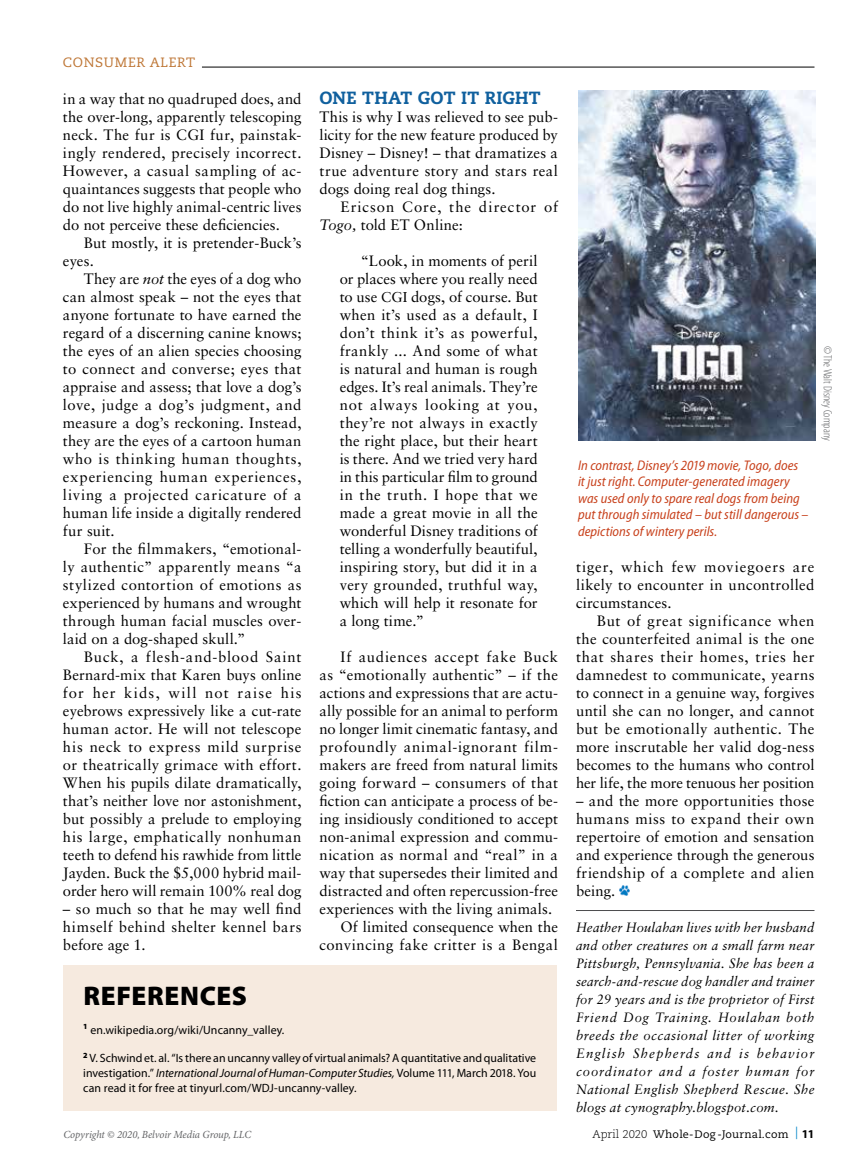
<style>
.page{position:relative;width:864px;height:1175px;background:#fff}
.page>*{position:absolute;margin:0;border:0;box-sizing:border-box;transform-origin:0 0}
.t1{font:900 27px "Myriad Pro";letter-spacing:.025em;color:#000}
.t2{font:800 17.7px "Caecilia LT Std";letter-spacing:.015em;color:#10609e}
.t3{font:15px/18px "Sabon LT Std";letter-spacing:.015em;color:#000;text-align:justify}
.t4{font:15px/18px "Sabon LT Std";letter-spacing:.055em;color:#000}
.t5{font:15px "Sabon LT Std";letter-spacing:.035em;color:#000}
.t6{font:15px "Sabon LT Std";letter-spacing:.05em;color:#000}
.t7{font:italic semi-condensed 14.1px/16.5px "Myriad Pro";letter-spacing:.005em;color:#c8411c}
.t8{font:italic 13.5px/18px "Sabon LT Std";letter-spacing:.015em;color:#000;text-align:justify}
.t9{font:13.5px "Caecilia LT Std";letter-spacing:.05em;color:#be7635}
.t10{font:12px/15px "Myriad Pro";letter-spacing:.005em;color:#000;text-align:justify}
.t11{font:300 condensed 12px "Myriad Pro";color:#636466}
.t12{font:italic 10.8px "Minion Pro";letter-spacing:-.01em;color:#636466}
.t13{font:10.8px "Caecilia LT Std";color:#000}
.s1{font-style:italic}
.s2{font-size:14.25px}
.s3{font-weight:300;font-size:11.25px}
.s4{font-family:"Minion Pro";font-size:12.45px;color:#0085c8}
.s5{font-family:"Myriad Pro";font-weight:700;font-size:12px}
</style>
<div class="page">
<div style="left:63px;top:964px;width:494px;height:146px;background:#f6eadf"></div>
<hr style="left:576px;top:910px;width:239px;height:1px;background:#4d4d4f">
<svg style="left:620px;top:885px;width:10px;height:10px"></svg>
<hr style="left:202px;top:67px;width:613px;height:1px;background:#000">
<img style="left:578px;top:90px;width:237px;height:351px">
<p class="t9" style="left:63px;top:55px;width:133px">consumer alert</p>
<p class="t2" style="left:319px;top:86px;width:223px">ONE THAT GOT IT RIGHT</p>
<p class="t3" style="left:319px;top:107px;width:240px">This is why I was relieved to see pub&shy;licity for the new feature produced by Disney – Disney! – that dramatizes a true adventure story and stars real dogs doing real dog things.</p>
<p class="t4" style="left:319px;top:197px;width:240px;text-indent:21px">Ericson Core, the director of<br><span class="s1">Togo,</span> told ET Online:</p>
<p class="t3" style="left:340px;top:251px;width:200px;text-indent:21px">“Look, in moments of peril or places where you really need to use <span class="s2">CGI</span> dogs, of course. But when it’s used as a default, I don’t think it’s as powerful, frankly ... And some of what is natural and human is rough edges. It’s real animals. They’re not always looking at you, they’re not always in exactly the right place, but their heart is there. And we tried very hard in this particular film to ground in the truth. I hope that we made a great movie in all the wonderful Disney traditions of telling a wonderfully beautiful, inspiring story, but did it in a very grounded, truthful way, which will help it resonate for a long time.”</p>
<p class="t4" style="left:340px;top:647px;width:219px">If audiences accept fake Buck</p>
<p class="t3" style="left:320px;top:665px;width:240px">as “emotionally authentic” – if the</p>
<p class="t3" style="left:320px;top:683px;width:240px">actions and expressions that are actu-</p>
<p class="t3" style="left:319px;top:701px;width:240px">ally possible for an animal to perform</p>
<p class="t3" style="left:319px;top:719px;width:240px">no longer limit cinematic fantasy, and</p>
<p class="t6" style="left:319px;top:737px;width:240px">profoundly animal-ignorant film-</p>
<p class="t3" style="left:319px;top:755px;width:240px">makers are freed from natural limits</p>
<p class="t3" style="left:319px;top:773px;width:240px">going forward – consumers of that</p>
<p class="t3" style="left:319px;top:791px;width:240px">fiction can anticipate a process of be-</p>
<p class="t3" style="left:319px;top:809px;width:240px">ing insidiously conditioned to accept</p>
<p class="t3" style="left:319px;top:827px;width:240px">non-animal expression and commu-</p>
<p class="t5" style="left:319px;top:845px;width:240px">nication as normal and “real” in a</p>
<p class="t3" style="left:319px;top:863px;width:240px">way that supersedes their limited and</p>
<p class="t3" style="left:319px;top:881px;width:240px">distracted and often repercussion-free</p>
<p class="t3" style="left:319px;top:899px;width:234px">experiences with the living animals.</p>
<p class="t3" style="left:340px;top:917px;width:219px">Of limited consequence when the</p>
<p class="t5" style="left:319px;top:935px;width:240px">convincing fake critter is a Bengal</p>
<p class="t3" style="left:63px;top:89px;width:240px">in a way that no quadruped does, and the over-long, apparently telescoping neck. The fur is CGI fur, painstak&shy;ingly rendered, precisely incorrect.<br>However, a casual sampling of ac&shy;quaintances suggests that people who do not live highly animal-centric lives do not perceive these deficiencies.</p>
<p class="t3" style="left:63px;top:233px;width:240px;text-indent:21px">But mostly, it is pretender-Buck’s eyes.</p>
<p class="t3" style="left:63px;top:269px;width:240px;text-indent:21px">They are <span class="s1">not</span> the eyes of a dog who can almost speak – not the eyes that anyone fortunate to have earned the regard of a discerning canine knows; the eyes of an alien species choosing to connect and converse; eyes that appraise and assess; that love a dog’s love, judge a dog’s judgment, and measure a dog’s reckoning. Instead, they are the eyes of a cartoon human who is thinking human thoughts, experiencing human experiences, living a projected caricature of a human life inside a digitally rendered fur suit.</p>
<p class="t3" style="left:63px;top:539px;width:240px;text-indent:21px">For the filmmakers, “emotional&shy;ly authentic” apparently means “a stylized contortion of emotions as experienced by humans and wrought through human facial muscles over&shy;laid on a dog-shaped skull.”</p>
<p class="t3" style="left:63px;top:647px;width:240px;text-indent:21px">Buck, a flesh-and-blood Saint Bernard-mix that Karen buys online for her kids, will not raise his eyebrows expressively like a cut-rate human actor. He will not telescope his neck to express mild surprise or theatrically grimace with effort.<br>When his pupils dilate dramatically, that’s neither love nor astonishment, but possibly a prelude to employing his large, emphatically nonhuman teeth to defend his rawhide from little Jayden. Buck the $5,000 hybrid mail&shy;order hero will remain 100% real dog</p>
<p class="t3" style="left:63px;top:899px;width:240px">– so much so that he may well find himself behind shelter kennel bars before age 1.</p>
<p class="t11" style="left:834px;top:346px;width:96px;rotate:90deg">© The Walt Disney Company</p>
<p class="t7" style="left:578px;top:457px;width:232px">In contrast, Disney’s 2019 movie, Togo, does it just right. Computer-generated imagery was used only to spare real dogs from being put through simulated – but still dangerous – depictions of wintery perils.</p>
<p class="t3" style="left:576px;top:557px;width:240px">tiger, which few moviegoers are likely to encounter in uncontrolled circumstances.</p>
<p class="t3" style="left:576px;top:611px;width:240px;text-indent:21px">But of great significance when the counterfeited animal is the one that shares their homes, tries her damnedest to communicate, yearns to connect in a genuine way, forgives until she can no longer, and cannot but be emotionally authentic. The more inscrutable her valid dog-ness becomes to the humans who control her life, the more tenuous her position</p>
<p class="t3" style="left:576px;top:791px;width:240px">– and the more opportunities those humans miss to expand their own repertoire of emotion and sensation and experience through the generous friendship of a complete and alien being.</p>
<p class="t8" style="left:576px;top:918px;width:240px">Heather Houlahan lives with her husband and other creatures on a small farm near Pittsburgh, Pennsylvania. She has been a search-and-rescue dog handler and trainer for 29 years and is the proprietor of First Friend Dog Training. Houlahan both breeds the occasional litter of working English Shepherds and is behavior coordinator and a foster human for National English Shepherd Rescue. She blogs at cynography.blogspot.com.</p>
<h1 class="t1" style="left:84px;top:978px;width:165px">REFERENCES</h1>
<p class="t10" style="left:83px;top:1022px;width:203px"><sup>1</sup> en.wikipedia.org/wiki/Uncanny_valley.</p>
<p class="t10" style="left:83px;top:1050px;width:455px"><sup>2</sup> V. Schwind et. al. “Is there an uncanny valley of virtual animals? A quantitative and qualitative investigation.” <span class="s1">International Journal of Human-Computer Studies,</span> Volume 111, March 2018. You can read it for free at tinyurl.com/WDJ-uncanny-valley.</p>
<p class="t12" style="left:63px;top:1127px;width:189px">Copyright © 2020, Belvoir Media Group, LLC</p>
<p class="t13" style="left:593px;top:1127px;width:223px"><span class="s3">April 2020</span> Whole-Dog -Journal.com <span class="s4">|</span> <span class="s5">11</span></p>
</div>
